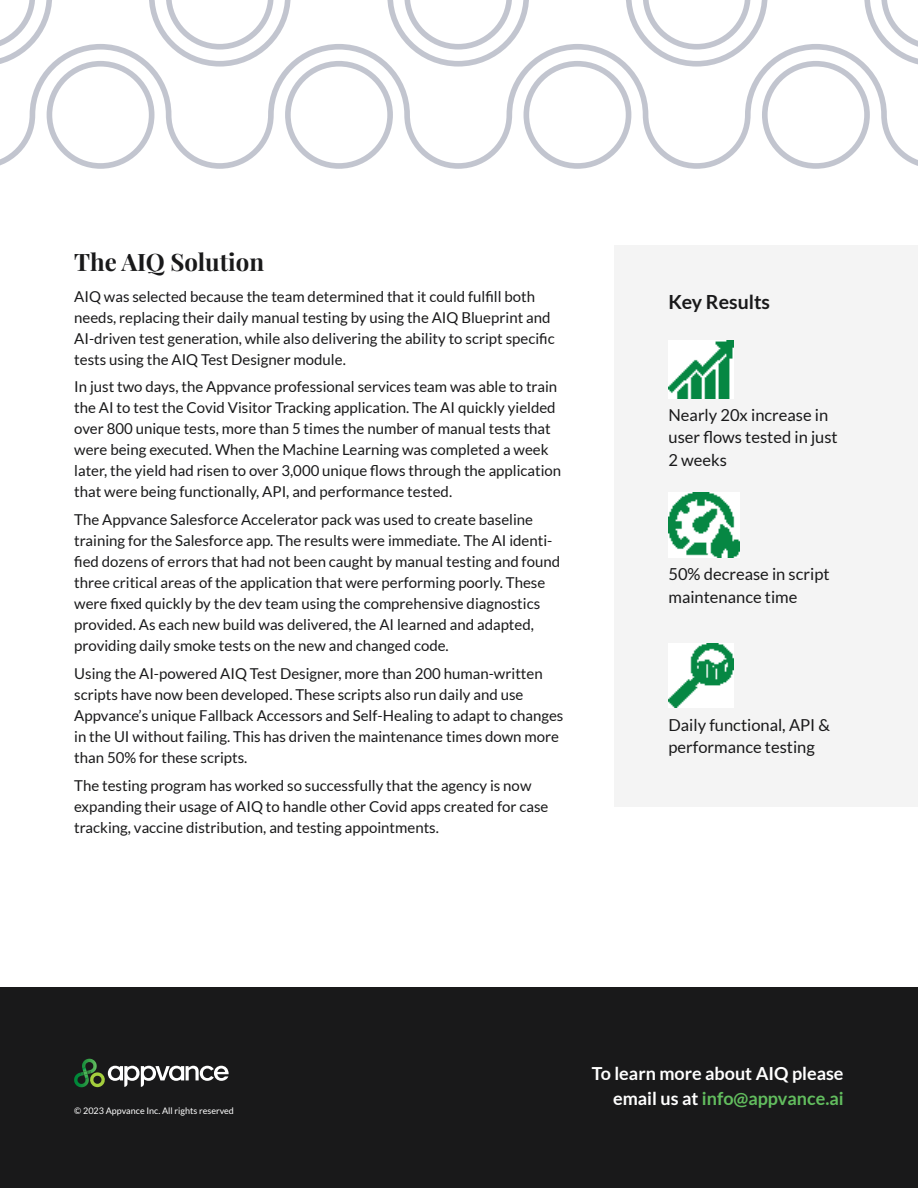
<style>
.page{position:relative;width:918px;height:1188px;background:#fff}
.page>*{position:absolute;margin:0;border:0;box-sizing:border-box;transform-origin:0 0}
.t1{font:700 24px "Playfair Display";color:#19191a}
.t2{font:700 19.5px "Lato";color:#19191a}
.t3{font:700 18px/25.5px "Lato";color:#fff;text-align:right}
.t4{font:16.5px/22.5px "Lato";color:#19191a}
.t5{font:15px/21px "Lato";color:#19191a}
.t6{font:9px "Lato";color:#fff}
.s1{color:#62bd5e}
</style>
<div class="page">
<div style="left:615px;top:245px;width:303px;height:562px;background:#f4f4f4"></div>
<svg style="left:1px;top:1px;width:916px;height:168px"></svg>
<svg style="left:1px;top:1px;width:34px;height:49px"></svg>
<div style="left:0;top:987px;width:918px;height:201px;background:#19191a"></div>
<svg style="left:74px;top:1059px;width:155px;height:28px"></svg>
<img style="left:669px;top:493px;width:70px;height:64px">
<img style="left:669px;top:643px;width:64px;height:65px">
<img style="left:668px;top:341px;width:65px;height:57px">
<h1 class="t1" style="left:74px;top:243px;width:191px">The AIQ Solution</h1>
<p class="t5" style="left:74px;top:286px;width:482px">AIQ was selected because the team determined that it could fulfill both needs, replacing their daily manual testing by using the AIQ Blueprint and AI-driven test generation, while also delivering the ability to script specific tests using the AIQ Test Designer module.</p>
<p class="t5" style="left:74px;top:376px;width:489px">In just two days, the Appvance professional services team was able to train the AI to test the Covid Visitor Tracking application. The AI quickly yielded over 800 unique tests, more than 5 times the number of manual tests that were being executed. When the Machine Learning was completed a week later, the yield had risen to over 3,000 unique flows through the application that were being functionally, API, and performance tested.</p>
<p class="t5" style="left:74px;top:509px;width:487px">The Appvance Salesforce Accelerator pack was used to create baseline training for the Salesforce app. The results were immediate. The AI identi&shy;fied dozens of errors that had not been caught by manual testing and found three critical areas of the application that were performing poorly. These were fixed quickly by the dev team using the comprehensive diagnostics provided. As each new build was delivered, the AI learned and adapted, providing daily smoke tests on the new and changed code.</p>
<p class="t5" style="left:74px;top:663px;width:491px">Using the AI-powered AIQ Test Designer, more than 200 human-written scripts have now been developed. These scripts also run daily and use Appvance’s unique Fallback Accessors and Self-Healing to adapt to changes in the UI without failing. This has driven the maintenance times down more than 50% for these scripts.</p>
<p class="t5" style="left:74px;top:775px;width:476px">The testing program has worked so successfully that the agency is now expanding their usage of AIQ to handle other Covid apps created for case tracking, vaccine distribution, and testing appointments.</p>
<h2 class="t2" style="left:669px;top:291px;width:103px">Key Results</h2>
<p class="t4" style="left:669px;top:403px;width:171px">Nearly 20x increase in user flows tested in just<br>2 weeks</p>
<p class="t4" style="left:669px;top:563px;width:163px">50% decrease in script maintenance time</p>
<p class="t4" style="left:669px;top:714px;width:163px">Daily functional, API &amp; performance testing</p>
<p class="t6" style="left:74px;top:1106px;width:161px">© 2023 Appvance Inc. All rights reserved</p>
<p class="t3" style="left:592px;top:1060px;width:253px">To learn more about AIQ please email us at <span class="s1">info@appvance.ai</span></p>
</div>
